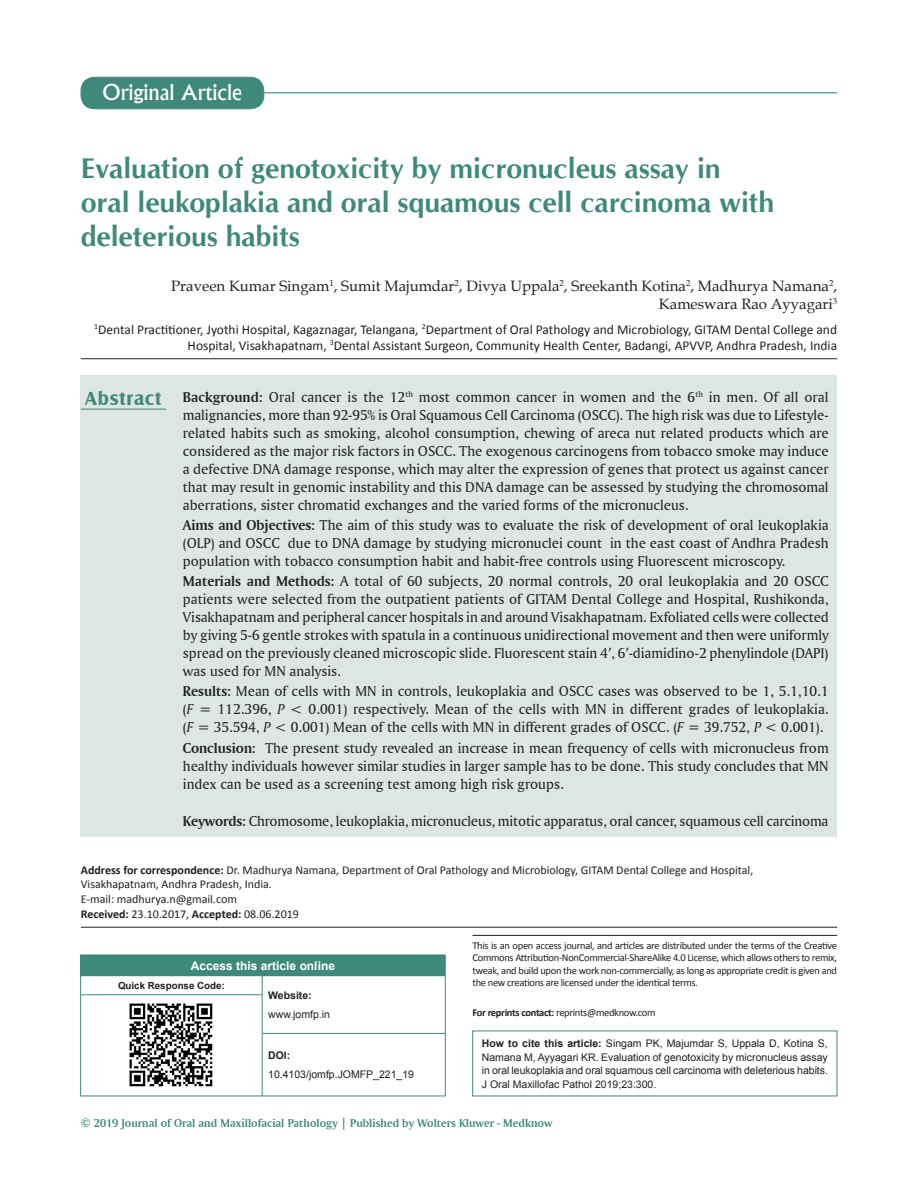
<style>
.page{position:relative;width:918px;height:1188px;background:#fff}
.page>*{position:absolute;margin:0;border:0;box-sizing:border-box;transform-origin:0 0}
.AT{font:700 28.5px/34.2px "CG Omega";color:#3f897a}
.AH{font:500 21px "Albertus";color:#fff}
.ABSH{font:700 19.5px "Castle T";letter-spacing:.04em;color:#3f897a}
.ABS{font:15px/18px "Amerigo BT Roman A";color:#231f20;text-align:justify}
.AU{font:15px/18px "Book Antiqua";color:#231f20;text-align:right}
.KWD{font:15px "Amerigo BT Roman A";letter-spacing:-.01em;color:#231f20}
.AFF{font:13.5px/16.2px "Calibri";color:#231f20;text-align:right}
.ADD{font:12px/14.4px "Calibri";color:#231f20}
.t1{font:12px "Amerigo BT Bold A";color:#3f897a}
.HIS{font:12px "Calibri";color:#231f20}
.AAO{font:700 12px "Arial";color:#fff}
.TX{font:10.5px/12.6px "Calibri";letter-spacing:-.03em;color:#231f20;text-align:justify}
.SRC{font:10.5px/13.5px "Arial";color:#231f20;text-align:justify}
.WEB{font:10.5px "Arial";color:#231f20}
.WEB-2{font:700 10.5px "Arial";color:#231f20}
.QRC{font:700 9.75px "Arial";color:#231f20}
.s1{font-family:"Amerigo BT Bold A"}
.s2{font-family:"Times New Roman"}
.s3{font-family:"Amerigo BT Italic A"}
.s4{font-weight:700}
</style>
<div class="page">
<hr style="left:81px;top:358px;width:756px;height:1px;background:#231f20">
<div style="left:81px;top:375px;width:756px;height:462px;background:#dde6e3"></div>
<hr style="left:81px;top:927px;width:756px;height:1px;background:#231f20">
<div style="left:81px;top:955px;width:364px;height:21px;background:#3f897a"></div>
<svg style="left:80px;top:955px;width:1px;height:40px"></svg>
<hr style="left:80px;top:995px;width:182px;height:1px;background:#3f897a">
<hr style="left:80px;top:995px;width:1px;height:38px;background:#3f897a">
<hr style="left:80px;top:1033px;width:1px;height:63px;background:#3f897a">
<hr style="left:80px;top:1096px;width:182px;height:1px;background:#3f897a">
<svg style="left:262px;top:976px;width:1px;height:19px"></svg>
<svg style="left:445px;top:955px;width:1px;height:40px"></svg>
<hr style="left:262px;top:995px;width:1px;height:38px;background:#3f897a">
<hr style="left:445px;top:995px;width:1px;height:38px;background:#3f897a">
<hr style="left:262px;top:1033px;width:183px;height:1px;background:#3f897a">
<hr style="left:262px;top:1034px;width:1px;height:62px;background:#3f897a">
<hr style="left:445px;top:1034px;width:1px;height:62px;background:#3f897a">
<hr style="left:262px;top:1096px;width:183px;height:1px;background:#3f897a">
<img style="left:129px;top:1003px;width:84px;height:84px">
<hr style="left:472px;top:935px;width:365px;height:1px;background:#231f20">
<hr style="left:81px;top:409px;width:85px;height:1px;background:#3f897a">
<div style="left:81px;top:77px;width:183px;height:32px;background:#3f897a;border-radius:14px"></div>
<div style="left:81px;top:77px;width:183px;height:32px;border:1px solid #3f897a;border-radius:14px"></div>
<hr style="left:261px;top:92px;width:576px;height:1px;background:#3f897a">
<p class="AH" style="left:103px;top:80px;width:141px">Original Article</p>
<p class="AT" style="left:81px;top:151px;width:695px">Evaluation of genotoxicity by micronucleus assay in oral leukoplakia and oral squamous cell carcinoma with deleterious habits</p>
<p class="AU" style="left:171px;top:277px;width:667px">Praveen Kumar Singam<sup>1</sup>, Sumit Majumdar<sup>2</sup>, Divya Uppala<sup>2</sup>, Sreekanth Kotina<sup>2</sup>, Madhurya Namana<sup>2</sup>,<br>Kameswara Rao Ayyagari<sup>3</sup></p>
<p class="AFF" style="left:94px;top:321px;width:744px"><sup>1</sup>Dental Practitioner, Jyothi Hospital, Kagaznagar, Telangana, <sup>2</sup>Department of Oral Pathology and Microbiology, GITAM Dental College and<br>Hospital, Visakhapatnam, <sup>3</sup>Dental Assistant Surgeon, Community Health Center, Badangi, APVVP, Andhra Pradesh, India</p>
<p class="ABS" style="left:183px;top:388px;width:647px"><span class="s1">Background:</span> Oral cancer is the 12<sup>th</sup> most common cancer in women and the 6<sup>th</sup> in men. Of all oral malignancies, more than 92-95% is Oral Squamous Cell Carcinoma (OSCC). The high risk was due to Lifestyle&shy;related habits such as smoking, alcohol consumption, chewing of areca nut related products which are considered as the major risk factors in OSCC. The exogenous carcinogens from tobacco smoke may induce a defective DNA damage response, which may alter the expression of genes that protect us against cancer that may result in genomic instability and this DNA damage can be assessed by studying the chromosomal aberrations, sister chromatid exchanges and the varied forms of the micronucleus.</p>
<p class="ABS" style="left:183px;top:516px;width:647px"><span class="s1">Aims and Objectives:</span> The aim of this study was to evaluate the risk of development of oral leukoplakia (OLP) and OSCC due to DNA damage by studying micronuclei count in the east coast of Andhra Pradesh population with tobacco consumption habit and habit‑free controls using Fluorescent microscopy.</p>
<p class="ABS" style="left:183px;top:572px;width:648px"><span class="s1">Materials and Methods:</span> A total of 60 subjects, 20 normal controls, 20 oral leukoplakia and 20 OSCC patients were selected from the outpatient patients of GITAM Dental College and Hospital, Rushikonda, Visakhapatnam and peripheral cancer hospitals in and around Visakhapatnam. Exfoliated cells were collected by giving 5-6 gentle strokes with spatula in a continuous unidirectional movement and then were uniformly spread on the previously cleaned microscopic slide. Fluorescent stain 4<span class="s2">ʹ</span>, 6<span class="s2">ʹ</span>-diamidino-2 phenylindole (DAPI) was used for MN analysis.</p>
<p class="ABS" style="left:183px;top:682px;width:647px"><span class="s1">Results:</span> Mean of cells with MN in controls, leukoplakia and OSCC cases was observed to be 1, 5.1,10.1 (<span class="s3">F</span> = 112.396, <span class="s3">P</span> &lt; 0.001) respectively. Mean of the cells with MN in different grades of leukoplakia. (<span class="s3">F</span> = 35.594, <span class="s3">P</span> &lt; 0.001) Mean of the cells with MN in different grades of OSCC. (<span class="s3">F</span> = 39.752, <span class="s3">P</span> &lt; 0.001).</p>
<p class="ABS" style="left:183px;top:738px;width:647px"><span class="s1">Conclusion:</span> The present study revealed an increase in mean frequency of cells with micronucleus from healthy individuals however similar studies in larger sample has to be done. This study concludes that MN index can be used as a screening test among high risk groups.</p>
<p class="KWD" style="left:183px;top:812px;width:647px"><span class="s1">Keywords:</span> Chromosome, leukoplakia, micronucleus, mitotic apparatus, oral cancer, squamous cell carcinoma</p>
<p class="ADD" style="left:81px;top:862px;width:674px"><span class="s4">Address for correspondence:</span> Dr. Madhurya Namana, Department of Oral Pathology and Microbiology, GITAM Dental College and Hospital,<br>Visakhapatnam, Andhra Pradesh, India.<br>E‑mail: madhurya.n@gmail.com</p>
<p class="HIS" style="left:81px;top:906px;width:220px"><span class="s4">Received:</span> 23.10.2017, <span class="s4">Accepted:</span> 08.06.2019</p>
<p class="ABSH" style="left:85px;top:388px;width:78px">Abstract</p>
<p class="AAO" style="left:191px;top:957px;width:146px">Access this article online</p>
<p class="QRC" style="left:118px;top:978px;width:108px">Quick Response Code:</p>
<p class="WEB-2" style="left:268px;top:988px;width:45px">Website:</p>
<p class="WEB" style="left:268px;top:1007px;width:63px">www.jomfp.in</p>
<p class="WEB-2" style="left:268px;top:1048px;width:24px">DOI:</p>
<p class="WEB" style="left:268px;top:1067px;width:147px">10.4103/jomfp.JOMFP_221_19</p>
<p class="TX" style="left:472px;top:938px;width:366px">This is an open access journal, and articles are distributed under the terms of the Creative Commons Attribution‑NonCommercial‑ShareAlike 4.0 License, which allows others to remix, tweak, and build upon the work non‑commercially, as long as appropriate credit is given and the new creations are licensed under the identical terms.</p>
<p class="TX" style="left:472px;top:1006px;width:185px"><span class="s4">For reprints contact:</span> reprints@medknow.com</p>
<p class="SRC" style="left:482px;top:1037px;width:348px"><span class="s4">How to cite this article:</span> Singam PK, Majumdar S, Uppala D, Kotina S, Namana M, Ayyagari KR. Evaluation of genotoxicity by micronucleus assay in oral leukoplakia and oral squamous cell carcinoma with deleterious habits.<br>J Oral Maxillofac Pathol 2019;23:300.</p>
<p class="t1" style="left:81px;top:1116px;width:473px">© 2019 Journal of Oral and Maxillofacial Pathology | Published by Wolters Kluwer ‑ Medknow</p>
</div>
